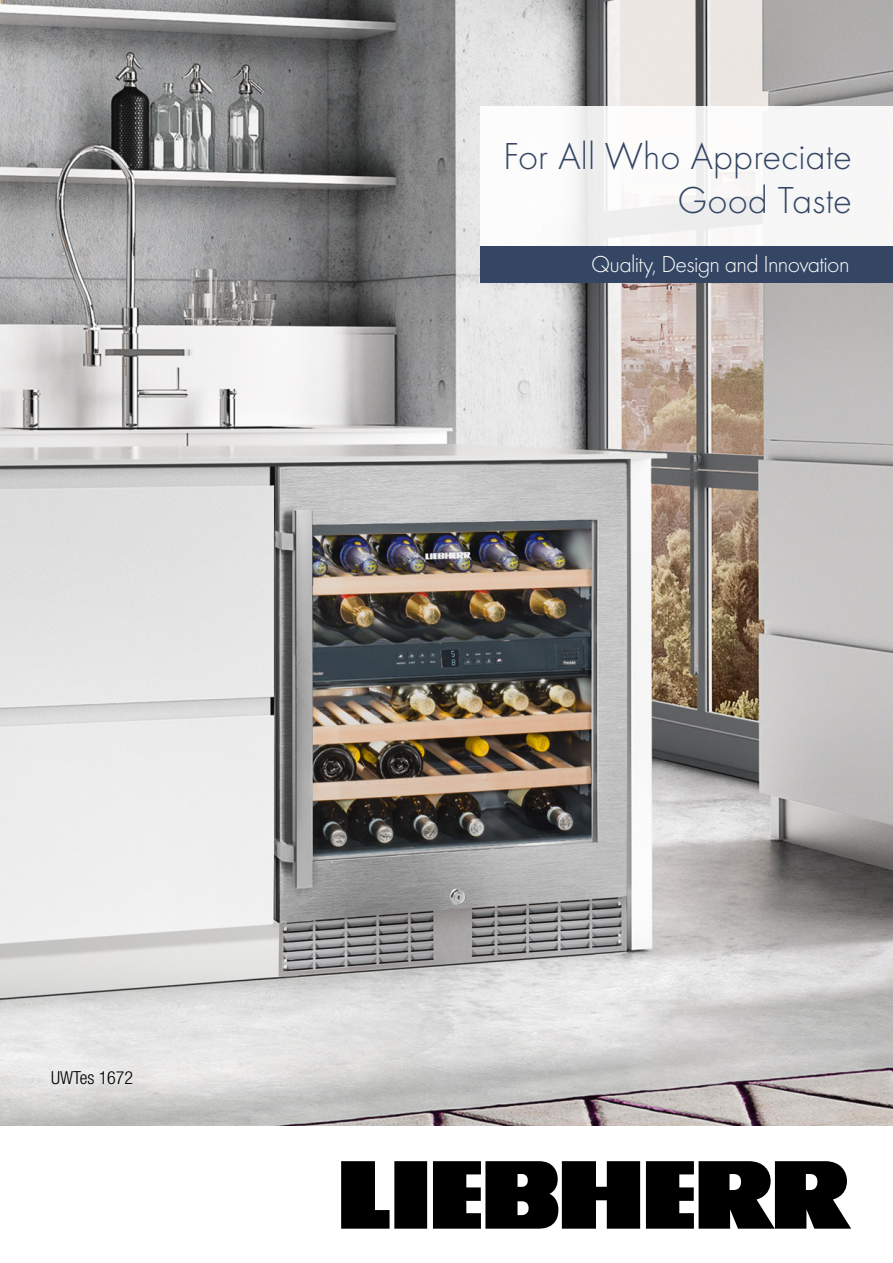
<style>
.page{position:relative;width:893px;height:1263px;background:#fff}
.page>*{position:absolute;margin:0;border:0;box-sizing:border-box;transform-origin:0 0}
.t1{font:300 39px/43.5px "Futura";color:#344663;text-align:right}
.t2{font:300 24px "Futura";letter-spacing:-.03em;color:#fff}
.t3{font:300 condensed 18px "Helvetica Neue LT Std";color:#000}
</style>
<div class="page">
<img style="left:0;top:0;width:893px;height:1126px">
<div style="left:480px;top:106px;width:413px;height:141px;background:#f7f7f7"></div>
<div style="left:480px;top:247px;width:413px;height:36px;background:#344663"></div>
<svg style="left:341px;top:1161px;width:509px;height:68px"></svg>
<p class="t3" style="left:51px;top:1068px;width:84px">UWTes 1672</p>
<p class="t1" style="left:503px;top:135px;width:350px">For All Who Appreciate<br>Good Taste</p>
<p class="t2" style="left:591px;top:250px;width:260px">Quality, Design and Innovation</p>
</div>
